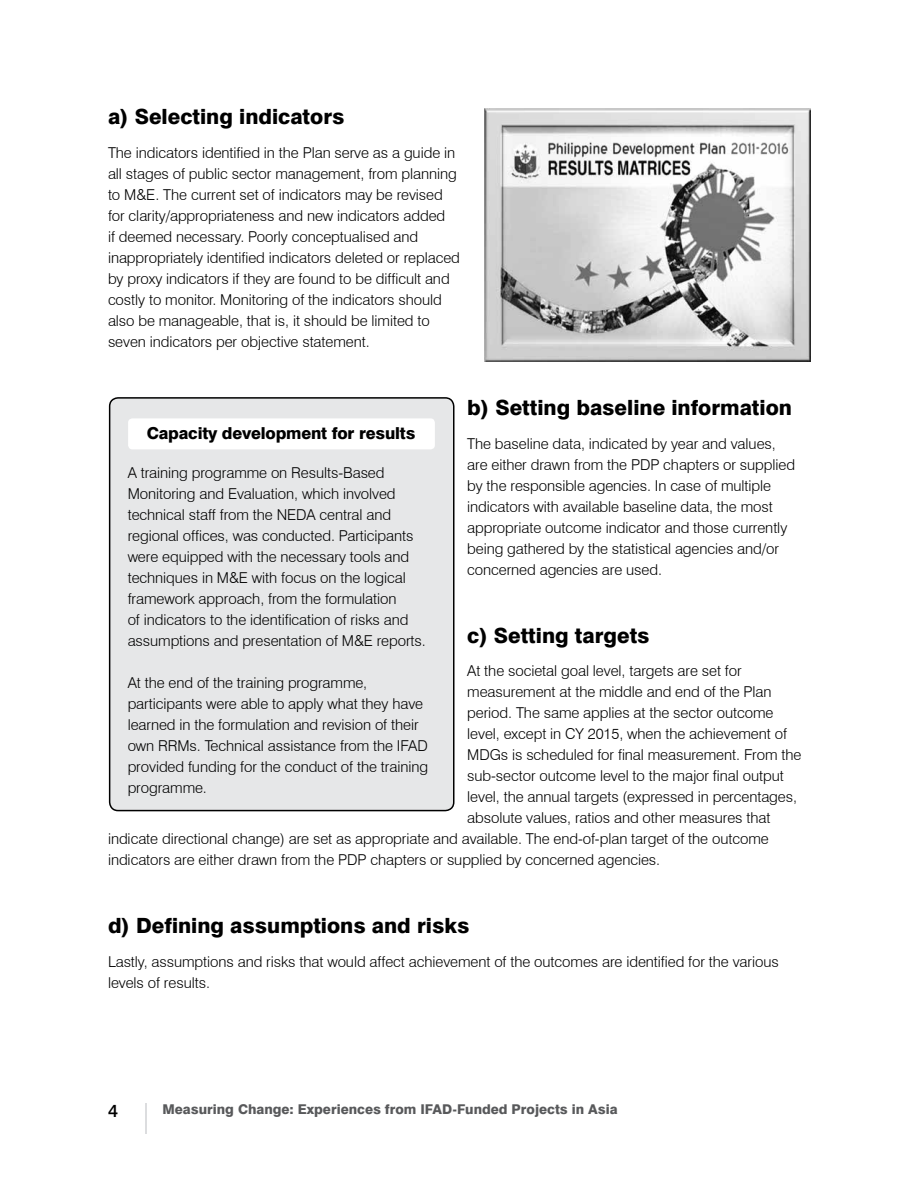
<style>
.page{position:relative;width:918px;height:1188px;background:#fff}
.page>*{position:absolute;margin:0;border:0;box-sizing:border-box;transform-origin:0 0}
.t1{font:800 21px "Swiss 721 BT";color:#000}
.t2{font:500 18px "Swiss 721 BT";color:#000}
.t3{font:800 16.5px "Swiss 721 BT";letter-spacing:-.01em;color:#000}
.t4{font:300 15px/21px "Swiss 721 BT";letter-spacing:-.005em;color:#000}
.t5{font:800 13.5px "Swiss 721 BT";color:#58595b}
</style>
<div class="page">
<hr style="left:145px;top:1104px;width:2px;height:30px;background:#dcdddf">
<div style="left:110px;top:398px;width:344px;height:413px;background:#e6e7e8;border-radius:9px"></div>
<div style="left:109px;top:397px;width:346px;height:414px;border:2px solid #000;border-radius:9px"></div>
<div style="left:128px;top:418px;width:307px;height:31px;background:#fff;border-radius:4px"></div>
<img style="left:485px;top:108px;width:326px;height:253px">
<h1 class="t1" style="left:108px;top:104px;width:238px">a) Selecting indicators</h1>
<p class="t4" style="left:108px;top:142px;width:353px">The indicators identified in the Plan serve as a guide in all stages of public sector management, from planning to M&amp;E. The current set of indicators may be revised for clarity/appropriateness and new indicators added<br>if deemed necessary. Poorly conceptualised and inappropriately identified indicators deleted or replaced by proxy indicators if they are found to be difficult and costly to monitor. Monitoring of the indicators should also be manageable, that is, it should be limited to seven indicators per objective statement.</p>
<h1 class="t1" style="left:467px;top:395px;width:326px">b) Setting baseline information</h1>
<p class="t4" style="left:467px;top:433px;width:329px">The baseline data, indicated by year and values, are either drawn from the PDP chapters or supplied by the responsible agencies. In case of multiple indicators with available baseline data, the most appropriate outcome indicator and those currently being gathered by the statistical agencies and/or concerned agencies are used.</p>
<p class="t3" style="left:147px;top:423px;width:270px">Capacity development for results</p>
<p class="t4" style="left:128px;top:462px;width:300px">A training programme on Results-Based Monitoring and Evaluation, which involved technical staff from the NEDA central and regional offices, was conducted. Participants were equipped with the necessary tools and techniques in M&amp;E with focus on the logical framework approach, from the formulation<br>of indicators to the identification of risks and assumptions and presentation of M&amp;E reports.</p>
<p class="t4" style="left:128px;top:672px;width:302px">At the end of the training programme, participants were able to apply what they have learned in the formulation and revision of their own RRMs. Technical assistance from the IFAD provided funding for the conduct of the training programme.</p>
<h1 class="t1" style="left:467px;top:622px;width:184px">c) Setting targets</h1>
<p class="t4" style="left:467px;top:660px;width:276px">At the societal goal level, targets are set for</p>
<p class="t4" style="left:467px;top:681px;width:306px">measurement at the middle and end of the Plan</p>
<p class="t4" style="left:467px;top:702px;width:308px">period. The same applies at the sector outcome</p>
<p class="t4" style="left:467px;top:723px;width:321px">level, except in CY 2015, when the achievement of</p>
<p class="t4" style="left:467px;top:744px;width:336px">MDGs is scheduled for final measurement. From the</p>
<p class="t4" style="left:467px;top:765px;width:318px">sub-sector outcome level to the major final output</p>
<p class="t4" style="left:467px;top:786px;width:331px">level, the annual targets (expressed in percentages,</p>
<p class="t4" style="left:467px;top:807px;width:305px">absolute values, ratios and other measures that</p>
<p class="t4" style="left:108px;top:828px;width:662px">indicate directional change) are set as appropriate and available. The end-of-plan target of the outcome</p>
<p class="t4" style="left:108px;top:849px;width:554px">indicators are either drawn from the PDP chapters or supplied by concerned agencies.</p>
<h1 class="t1" style="left:108px;top:913px;width:363px">d) Defining assumptions and risks</h1>
<p class="t4" style="left:108px;top:951px;width:672px">Lastly, assumptions and risks that would affect achievement of the outcomes are identified for the various levels of results.</p>
<p class="t2" style="left:108px;top:1100px;width:12px">4</p>
<p class="t5" style="left:162px;top:1101px;width:457px">Measuring Change: Experiences from IFAD-Funded Projects in Asia</p>
</div>
